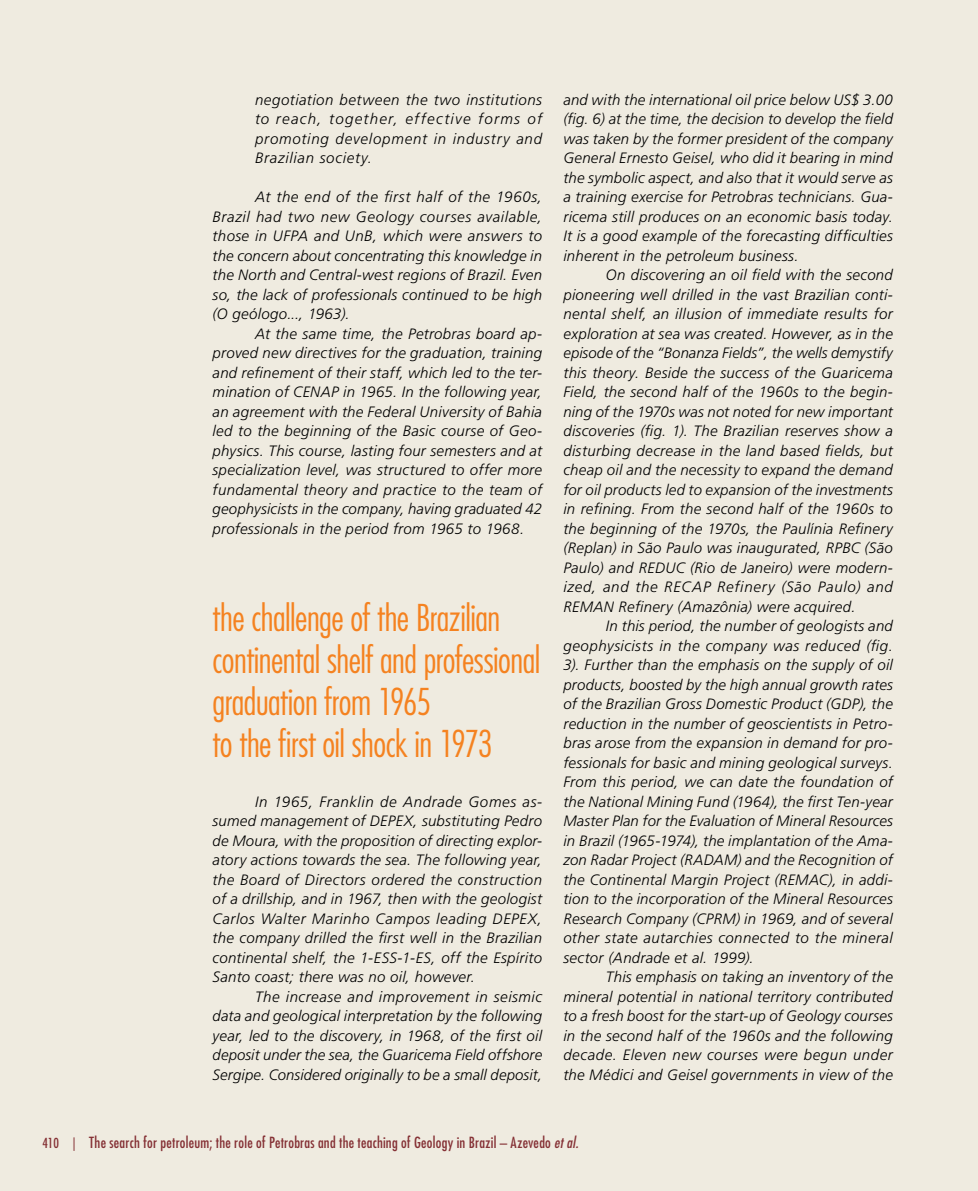
<style>
.page{position:relative;width:978px;height:1191px;background:#efebe0}
.page>*{position:absolute;margin:0;border:0;box-sizing:border-box;transform-origin:0 0}
.t1{font:300 condensed 36px/42px "Futura Std";letter-spacing:-.015em;color:#f58220}
.t2{font:italic 300 15px/19.5px "Frutiger LT Std";letter-spacing:.02em;color:#000;text-align:justify}
.t3{font:condensed 15px "Futura Std";letter-spacing:.015em;color:#853135}
.t4{font:condensed 13.5px "Futura Std";color:#853135}
.s1{font-style:italic}
</style>
<div class="page">
<p class="t2" style="left:255px;top:90px;width:288px">negotiation between the two institutions to reach, together, effective forms of promoting development in industry and Brazilian society.</p>
<p class="t2" style="left:213px;top:187px;width:331px;text-indent:43px">At the end of the first half of the 1960s, Brazil had two new Geology courses available, those in UFPA and UnB, which were answers to the concern about concentrating this knowledge in the North and Central-west regions of Brazil. Even so, the lack of professionals continued to be high (O geólogo..., 1963).</p>
<p class="t2" style="left:213px;top:324px;width:331px;text-indent:43px">At the same time, the Petrobras board ap&shy;proved new directives for the graduation, training and refinement of their staff, which led to the ter&shy;mination of CENAP in 1965. In the following year, an agreement with the Federal University of Bahia led to the beginning of the Basic course of Geo&shy;physics. This course, lasting four semesters and at specialization level, was structured to offer more fundamental theory and practice to the team of geophysicists in the company, having graduated 42 professionals in the period from 1965 to 1968.</p>
<h1 class="t1" style="left:213px;top:596px;width:329px">the challenge of the Brazilian continental shelf and professional graduation from 1965<br>to the first oil shock in 1973</h1>
<p class="t2" style="left:213px;top:792px;width:331px;text-indent:43px">In 1965, Franklin de Andrade Gomes as&shy;sumed management of DEPEX, substituting Pedro de Moura, with the proposition of directing explor&shy;atory actions towards the sea. The following year, the Board of Directors ordered the construction of a drillship, and in 1967, then with the geologist Carlos Walter Marinho Campos leading DEPEX, the company drilled the first well in the Brazilian continental shelf, the 1-ESS-1-ES, off the Espírito Santo coast; there was no oil, however.</p>
<p class="t2" style="left:213px;top:987px;width:331px;text-indent:43px">The increase and improvement in seismic data and geological interpretation by the following year, led to the discovery, in 1968, of the first oil deposit under the sea, the Guaricema Field offshore Sergipe. Considered originally to be a small deposit,</p>
<p class="t2" style="left:563px;top:90px;width:331px">and with the international oil price below US$ 3.00 (fig. 6) at the time, the decision to develop the field was taken by the former president of the company General Ernesto Geisel, who did it bearing in mind the symbolic aspect, and also that it would serve as a training exercise for Petrobras technicians. Gua&shy;ricema still produces on an economic basis today.<br>It is a good example of the forecasting difficulties inherent in the petroleum business.</p>
<p class="t2" style="left:563px;top:265px;width:331px;text-indent:43px">On discovering an oil field with the second pioneering well drilled in the vast Brazilian conti&shy;nental shelf, an illusion of immediate results for exploration at sea was created. However, as in the episode of the “Bonanza Fields”, the wells demystify this theory. Beside the success of the Guaricema Field, the second half of the 1960s to the begin&shy;ning of the 1970s was not noted for new important discoveries (fig. 1). The Brazilian reserves show a disturbing decrease in the land based fields, but cheap oil and the necessity to expand the demand for oil products led to expansion of the investments in refining. From the second half of the 1960s to the beginning of the 1970s, the Paulínia Refinery (Replan) in São Paulo was inaugurated, RPBC (São Paulo) and REDUC (Rio de Janeiro) were modern&shy;ized, and the RECAP Refinery (São Paulo) and REMAN Refinery (Amazônia) were acquired.</p>
<p class="t2" style="left:563px;top:616px;width:331px;text-indent:43px">In this period, the number of geologists and geophysicists in the company was reduced (fig.<br>3). Further than the emphasis on the supply of oil products, boosted by the high annual growth rates of the Brazilian Gross Domestic Product (GDP), the reduction in the number of geoscientists in Petro&shy;bras arose from the expansion in demand for pro&shy;fessionals for basic and mining geological surveys.<br>From this period, we can date the foundation of the National Mining Fund (1964), the first Ten-year Master Plan for the Evaluation of Mineral Resources in Brazil (1965-1974), the implantation of the Ama&shy;zon Radar Project (RADAM) and the Recognition of the Continental Margin Project (REMAC), in addi&shy;tion to the incorporation of the Mineral Resources Research Company (CPRM) in 1969, and of several other state autarchies connected to the mineral sector (Andrade et al. 1999).</p>
<p class="t2" style="left:563px;top:967px;width:331px;text-indent:43px">This emphasis on taking an inventory of the mineral potential in national territory contributed to a fresh boost for the start-up of Geology courses in the second half of the 1960s and the following decade. Eleven new courses were begun under the Médici and Geisel governments in view of the</p>
<p class="t4" style="left:43px;top:1135px;width:35px">410 |</p>
<p class="t3" style="left:89px;top:1133px;width:494px">The search for petroleum; the role of Petrobras and the teaching of Geology in Brazil – Azevedo <span class="s1">etal.</span></p>
</div>
